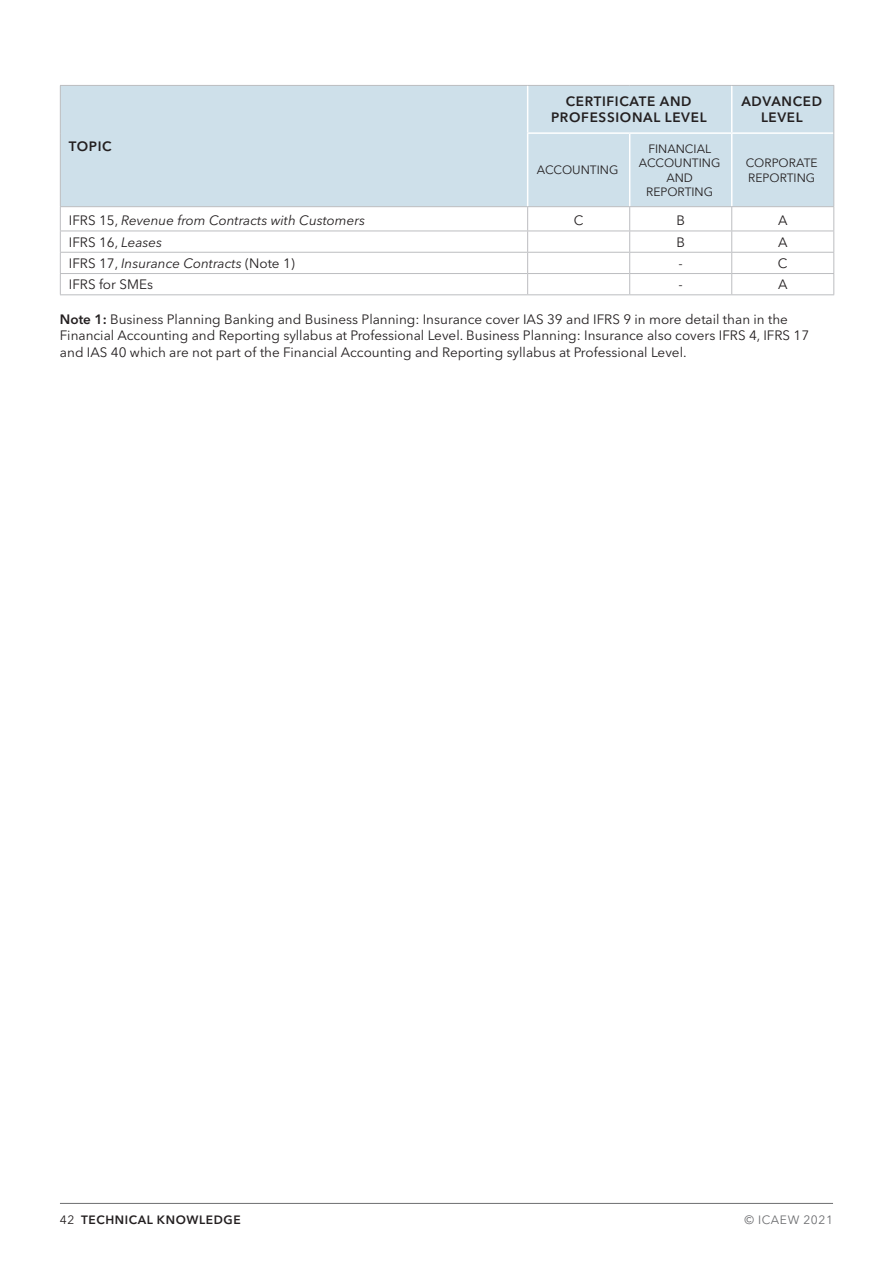
<style>
.page{position:relative;width:893px;height:1263px;background:#fff}
.page>*{position:absolute;margin:0;border:0;box-sizing:border-box;transform-origin:0 0}
.t1{font:13.5px/16.2px "Avenir Next LT Pro";color:#231f20}
.t2{font:italic 13.5px "Avenir Next LT Pro";color:#231f20}
.t3{font:600 13.5px/16.2px "Avenir Next LT Pro";letter-spacing:.05em;color:#231f20;text-align:center}
.t4{font:12px/14.4px "Avenir Next LT Pro";color:#231f20;text-align:center}
.t5{font:600 12px "Avenir Next LT Pro";letter-spacing:.05em;color:#231f20}
.t6{font:12px "Avenir Next LT Pro";letter-spacing:.05em;color:#6c6d70}
.s1{font-style:normal}
.s2{font-style:italic}
.s3{font-weight:600}
.s4{font-weight:400}
</style>
<div class="page">
<hr style="left:60px;top:1203px;width:773px;height:1px;background:#6c6d70">
<div style="left:61px;top:86px;width:772px;height:120px;background:#cee0ea"></div>
<hr style="left:527px;top:132px;width:103px;height:2px;background:#fff">
<hr style="left:630px;top:132px;width:102px;height:2px;background:#fff">
<hr style="left:732px;top:132px;width:101px;height:2px;background:#fff">
<hr style="left:527px;top:86px;width:1px;height:46px;background:#fff">
<hr style="left:731px;top:86px;width:1px;height:46px;background:#fff">
<hr style="left:527px;top:134px;width:1px;height:72px;background:#fff">
<hr style="left:629px;top:134px;width:1px;height:72px;background:#fff">
<hr style="left:731px;top:134px;width:1px;height:72px;background:#fff">
<hr style="left:60px;top:231px;width:468px;height:1px;background:#bcbdc0">
<hr style="left:528px;top:231px;width:102px;height:1px;background:#bcbdc0">
<hr style="left:630px;top:231px;width:102px;height:1px;background:#bcbdc0">
<hr style="left:732px;top:231px;width:102px;height:1px;background:#bcbdc0">
<hr style="left:60px;top:252px;width:468px;height:1px;background:#bcbdc0">
<hr style="left:528px;top:252px;width:102px;height:1px;background:#bcbdc0">
<hr style="left:630px;top:252px;width:102px;height:1px;background:#bcbdc0">
<hr style="left:732px;top:252px;width:102px;height:1px;background:#bcbdc0">
<hr style="left:60px;top:273px;width:468px;height:1px;background:#bcbdc0">
<svg style="left:60px;top:207px;width:1px;height:87px"></svg>
<hr style="left:528px;top:273px;width:102px;height:1px;background:#bcbdc0">
<svg style="left:527px;top:207px;width:1px;height:87px"></svg>
<hr style="left:630px;top:273px;width:102px;height:1px;background:#bcbdc0">
<svg style="left:629px;top:207px;width:1px;height:87px"></svg>
<hr style="left:732px;top:273px;width:102px;height:1px;background:#bcbdc0">
<svg style="left:731px;top:207px;width:1px;height:87px"></svg>
<svg style="left:833px;top:207px;width:1px;height:87px"></svg>
<hr style="left:60px;top:294px;width:468px;height:1px;background:#bcbdc0">
<hr style="left:528px;top:294px;width:102px;height:1px;background:#bcbdc0">
<hr style="left:630px;top:294px;width:102px;height:1px;background:#bcbdc0">
<hr style="left:732px;top:294px;width:102px;height:1px;background:#bcbdc0">
<hr style="left:60px;top:85px;width:468px;height:1px;background:#bcbdc0">
<hr style="left:60px;top:86px;width:1px;height:47px;background:#bcbdc0">
<hr style="left:60px;top:133px;width:1px;height:73px;background:#bcbdc0">
<hr style="left:60px;top:206px;width:468px;height:1px;background:#bcbdc0">
<hr style="left:528px;top:85px;width:102px;height:1px;background:#bcbdc0">
<hr style="left:630px;top:85px;width:102px;height:1px;background:#bcbdc0">
<hr style="left:732px;top:85px;width:102px;height:1px;background:#bcbdc0">
<hr style="left:833px;top:86px;width:1px;height:47px;background:#bcbdc0">
<hr style="left:833px;top:133px;width:1px;height:73px;background:#bcbdc0">
<hr style="left:528px;top:206px;width:102px;height:1px;background:#bcbdc0">
<hr style="left:630px;top:206px;width:102px;height:1px;background:#bcbdc0">
<hr style="left:732px;top:206px;width:102px;height:1px;background:#bcbdc0">
<p class="t3" style="left:69px;top:138px;width:44px">TOPIC</p>
<p class="t3" style="left:551px;top:93px;width:157px">CERTIFICATE AND<br>PROFESSIONAL LEVEL</p>
<p class="t3" style="left:741px;top:93px;width:82px">ADVANCED<br>LEVEL</p>
<p class="t4" style="left:537px;top:163px;width:83px">ACCOUNTING</p>
<p class="t4" style="left:639px;top:141px;width:83px">FINANCIAL<br>ACCOUNTING<br>AND<br>REPORTING</p>
<p class="t4" style="left:746px;top:156px;width:73px;text-align:left">CORPORATE<br>REPORTING</p>
<p class="t2" style="left:69px;top:213px;width:298px"><span class="s1">IFRS 15,</span> Revenue from Contracts with Customers</p>
<p class="t1" style="left:574px;top:213px;width:11px">C</p>
<p class="t1" style="left:676px;top:213px;width:10px">B</p>
<p class="t1" style="left:778px;top:213px;width:11px">A</p>
<p class="t1" style="left:69px;top:234px;width:95px">IFRS 16, <span class="s2">Leases</span></p>
<p class="t1" style="left:676px;top:234px;width:10px">B</p>
<p class="t1" style="left:778px;top:234px;width:11px">A</p>
<p class="t2" style="left:69px;top:255px;width:228px"><span class="s1">IFRS 17,</span> Insurance Contracts <span class="s1">(Note 1)</span></p>
<p class="t1" style="left:679px;top:255px;width:6px">-</p>
<p class="t1" style="left:778px;top:255px;width:11px">C</p>
<p class="t1" style="left:69px;top:276px;width:86px">IFRS for SMEs</p>
<p class="t1" style="left:679px;top:276px;width:6px">-</p>
<p class="t1" style="left:778px;top:276px;width:11px">A</p>
<p class="t1" style="left:60px;top:311px;width:751px"><span class="s3">Note 1:</span> Business Planning Banking and Business Planning: Insurance cover IAS 39 and IFRS 9 in more detail than in the<br>Financial Accounting and Reporting syllabus at Professional Level. Business Planning: Insurance also covers IFRS 4, IFRS 17 and IAS 40 which are not part of the Financial Accounting and Reporting syllabus at Professional Level.</p>
<p class="t5" style="left:60px;top:1212px;width:182px"><span class="s4">42</span> TECHNICAL KNOWLEDGE</p>
<p class="t6" style="left:744px;top:1212px;width:90px">© ICAEW 2021</p>
</div>
